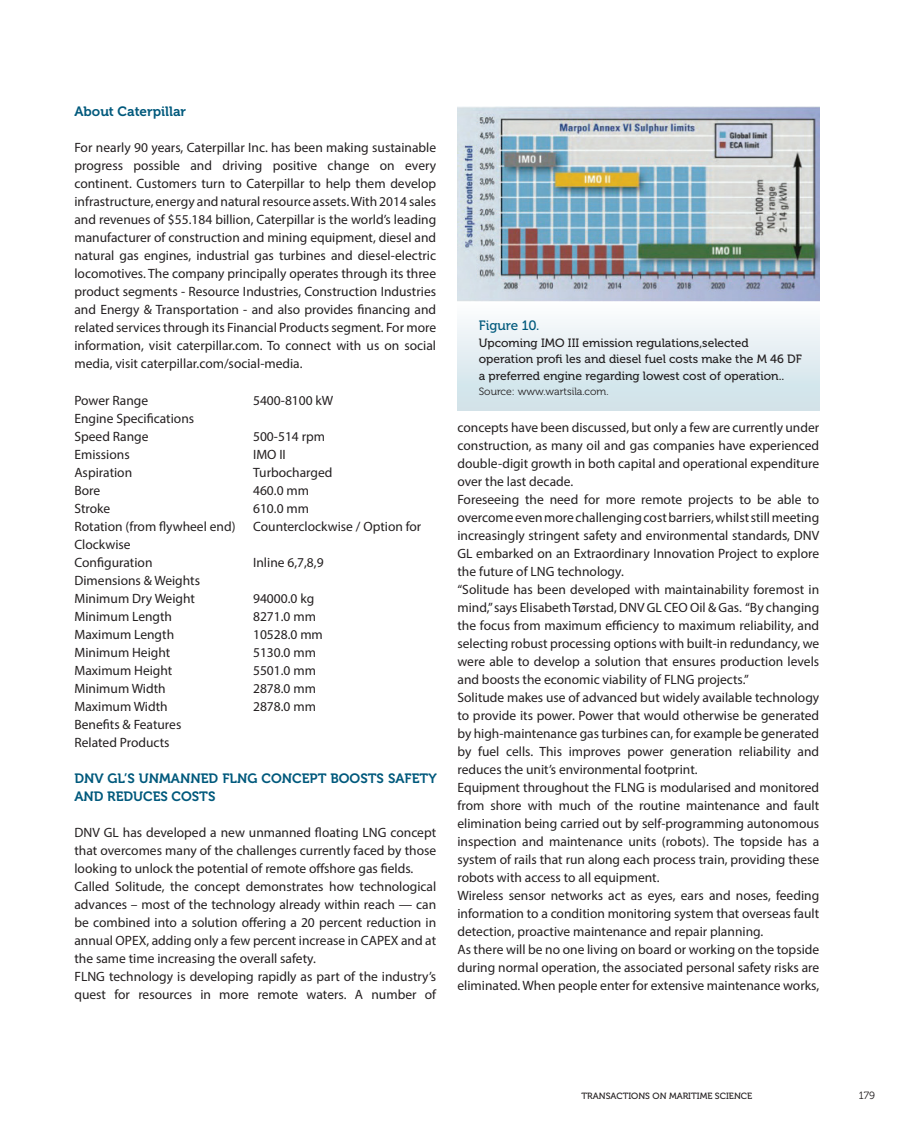
<style>
.page{position:relative;width:915px;height:1127px;background:#fff}
.page>*{position:absolute;margin:0;border:0;box-sizing:border-box;transform-origin:0 0}
.Body_text{font:13.5px/18px "Myriad Pro";color:#231f20;text-align:justify}
.podnaslov{font:13.5px/18px "Museo 700";color:#00597c}
.Figure{font:13.5px "Museo 500";color:#00597c}
.Figure-2{font:12px/16.5px "Museo 500";color:#231f20}
.Figure-3{font:10.5px "Museo 300";color:#231f20}
.t1{font:9px "Museo 500";color:#231f20}
</style>
<div class="page">
<div style="left:457px;top:301px;width:362px;height:109px;background:linear-gradient(to bottom,#fdfdfe,#cce0e7)"></div>
<img style="left:457px;top:106px;width:362px;height:195px">
<p class="podnaslov" style="left:74px;top:103px;width:113px">About Caterpillar</p>
<p class="Body_text" style="left:74px;top:139px;width:363px">For nearly 90 years, Caterpillar Inc. has been making sustainable progress possible and driving positive change on every continent. Customers turn to Caterpillar to help them develop infrastructure, energy and natural resource assets. With 2014 sales and revenues of $55.184 billion, Caterpillar is the world’s leading manufacturer of construction and mining equipment, diesel and natural gas engines, industrial gas turbines and diesel-electric locomotives. The company principally operates through its three product segments - Resource Industries, Construction Industries and Energy &amp; Transportation - and also provides financing and related services through its Financial Products segment. For more information, visit caterpillar.com. To connect with us on social media, visit caterpillar.com/social-media.</p>
<p class="Body_text" style="left:74px;top:391px;width:75px">Power Range</p>
<p class="Body_text" style="left:253px;top:391px;width:82px">5400-8100 kW</p>
<p class="Body_text" style="left:74px;top:409px;width:121px">Engine Specifications</p>
<p class="Body_text" style="left:74px;top:427px;width:76px">Speed Range</p>
<p class="Body_text" style="left:253px;top:427px;width:73px">500-514 rpm</p>
<p class="Body_text" style="left:74px;top:445px;width:57px">Emissions</p>
<p class="Body_text" style="left:253px;top:445px;width:34px">IMO II</p>
<p class="Body_text" style="left:74px;top:463px;width:59px">Aspiration</p>
<p class="Body_text" style="left:253px;top:463px;width:81px">Turbocharged</p>
<p class="Body_text" style="left:74px;top:481px;width:27px">Bore</p>
<p class="Body_text" style="left:253px;top:481px;width:57px">460.0 mm</p>
<p class="Body_text" style="left:74px;top:499px;width:37px">Stroke</p>
<p class="Body_text" style="left:253px;top:499px;width:57px">610.0 mm</p>
<p class="Body_text" style="left:74px;top:517px;width:162px">Rotation (from flywheel end)</p>
<p class="Body_text" style="left:253px;top:517px;width:170px">Counterclockwise / Option for</p>
<p class="Body_text" style="left:74px;top:535px;width:58px">Clockwise</p>
<p class="Body_text" style="left:74px;top:553px;width:79px">Configuration</p>
<p class="Body_text" style="left:253px;top:553px;width:72px">Inline 6,7,8,9</p>
<p class="Body_text" style="left:74px;top:571px;width:127px">Dimensions &amp; Weights</p>
<p class="Body_text" style="left:74px;top:589px;width:122px">Minimum Dry Weight</p>
<p class="Body_text" style="left:253px;top:589px;width:63px">94000.0 kg</p>
<p class="Body_text" style="left:74px;top:607px;width:99px">Minimum Length</p>
<p class="Body_text" style="left:253px;top:607px;width:64px">8271.0 mm</p>
<p class="Body_text" style="left:74px;top:625px;width:101px">Maximum Length</p>
<p class="Body_text" style="left:253px;top:625px;width:71px">10528.0 mm</p>
<p class="Body_text" style="left:74px;top:643px;width:97px">Minimum Height</p>
<p class="Body_text" style="left:253px;top:643px;width:64px">5130.0 mm</p>
<p class="Body_text" style="left:74px;top:661px;width:99px">Maximum Height</p>
<p class="Body_text" style="left:253px;top:661px;width:64px">5501.0 mm</p>
<p class="Body_text" style="left:74px;top:679px;width:93px">Minimum Width</p>
<p class="Body_text" style="left:253px;top:679px;width:64px">2878.0 mm</p>
<p class="Body_text" style="left:74px;top:697px;width:95px">Maximum Width</p>
<p class="Body_text" style="left:253px;top:697px;width:64px">2878.0 mm</p>
<p class="Body_text" style="left:74px;top:715px;width:108px">Benefits &amp; Features</p>
<p class="Body_text" style="left:74px;top:733px;width:97px">Related Products</p>
<p class="podnaslov" style="left:74px;top:769px;width:363px">DNV GL’S UNMANNED FLNG CONCEPT BOOSTS SAFETY<br>AND REDUCES COSTS</p>
<p class="Body_text" style="left:74px;top:823px;width:363px">DNV GL has developed a new unmanned floating LNG concept that overcomes many of the challenges currently faced by those looking to unlock the potential of remote offshore gas fields.</p>
<p class="Body_text" style="left:74px;top:877px;width:363px">Called Solitude, the concept demonstrates how technological advances – most of the technology already within reach — can be combined into a solution offering a 20 percent reduction in annual OPEX, adding only a few percent increase in CAPEX and at the same time increasing the overall safety.</p>
<p class="Body_text" style="left:74px;top:967px;width:363px">FLNG technology is developing rapidly as part of the industry’s quest for resources in more remote waters. A number of</p>
<p class="Figure" style="left:478px;top:318px;width:62px">Figure 10.</p>
<p class="Figure-2" style="left:478px;top:335px;width:324px">Upcoming IMO III emission regulations,selected operation profi les and diesel fuel costs make the M 46 DF a preferred engine regarding lowest cost of operation..</p>
<p class="Figure-3" style="left:478px;top:385px;width:131px">Source: www.wartsila.com.</p>
<p class="Body_text" style="left:457px;top:418px;width:363px">concepts have been discussed, but only a few are currently under construction, as many oil and gas companies have experienced double-digit growth in both capital and operational expenditure over the last decade.</p>
<p class="Body_text" style="left:457px;top:490px;width:363px">Foreseeing the need for more remote projects to be able to overcome even more challenging cost barriers, whilst still meeting increasingly stringent safety and environmental standards, DNV GL embarked on an Extraordinary Innovation Project to explore the future of LNG technology.</p>
<p class="Body_text" style="left:457px;top:580px;width:363px">“Solitude has been developed with maintainability foremost in mind,” says Elisabeth Tørstad, DNV GL CEO Oil &amp; Gas. “By changing the focus from maximum efficiency to maximum reliability, and selecting robust processing options with built-in redundancy, we were able to develop a solution that ensures production levels and boosts the economic viability of FLNG projects.”</p>
<p class="Body_text" style="left:457px;top:688px;width:363px">Solitude makes use of advanced but widely available technology to provide its power. Power that would otherwise be generated by high-maintenance gas turbines can, for example be generated by fuel cells. This improves power generation reliability and reduces the unit’s environmental footprint.</p>
<p class="Body_text" style="left:457px;top:778px;width:363px">Equipment throughout the FLNG is modularised and monitored from shore with much of the routine maintenance and fault elimination being carried out by self-programming autonomous inspection and maintenance units (robots). The topside has a system of rails that run along each process train, providing these robots with access to all equipment.</p>
<p class="Body_text" style="left:457px;top:886px;width:363px">Wireless sensor networks act as eyes, ears and noses, feeding information to a condition monitoring system that overseas fault detection, proactive maintenance and repair planning.</p>
<p class="Body_text" style="left:457px;top:940px;width:363px">As there will be no one living on board or working on the topside during normal operation, the associated personal safety risks are eliminated. When people enter for extensive maintenance works,</p>
<p class="t1" style="left:581px;top:1091px;width:172px">TRANSACTIONS ON MARITIME SCIENCE</p>
<p class="Figure-3" style="left:858px;top:1090px;width:18px">179</p>
</div>
